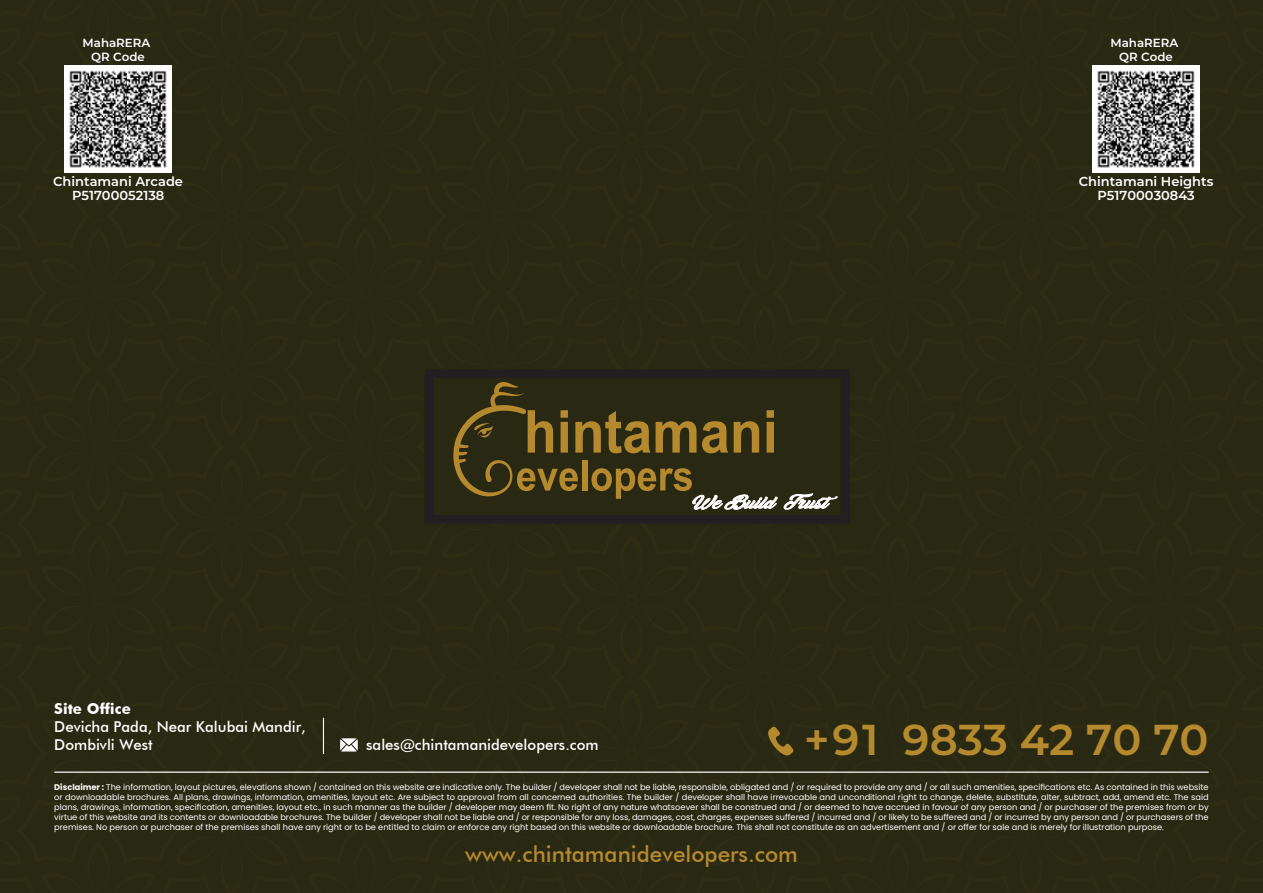
<style>
.page{position:relative;width:1263px;height:893px;background:#292813}
.page>*{position:absolute;margin:0;border:0;box-sizing:border-box;transform-origin:0 0}
.t1{font:600 43.2px "Montserrat";color:#b58a2e}
.t2{font:500 22.5px "Futura BT";color:#b58a2e}
.t3{font:500 15px/18px "Futura BT";color:#fff}
.t4{font:700 15px "Futura BT";color:#fff}
.t5{font:600 13.05px "Montserrat";color:#fff}
.t6{font:600 11.85px/14.2px "Montserrat";color:#fff;text-align:center}
.t7{font:8.25px/9.9px "Poppins";color:#fff;text-align:justify}
.s1{font-weight:700}
</style>
<div class="page">
<svg style="left:768px;top:727px;width:25px;height:28px"></svg>
<svg style="left:340px;top:738px;width:18px;height:13px"></svg>
<hr style="left:323px;top:718px;width:1px;height:36px;background:#fff">
<hr style="left:54px;top:771px;width:1155px;height:2px;background:#fff">
<svg style="left:425px;top:369px;width:425px;height:155px;background:#24201d"></svg>
<svg style="left:427px;top:372px;width:410px;height:149px;background:#3e371b"></svg>
<img style="left:1093px;top:66px;width:106px;height:106px">
<img style="left:65px;top:66px;width:106px;height:106px">
<h3 class="t6" style="left:83px;top:35px;width:69px">MahaRERA<br>QR Code</h3>
<h3 class="t6" style="left:1110px;top:35px;width:69px">MahaRERA<br>QR Code</h3>
<h3 class="t5" style="left:53px;top:172px;width:131px">Chintamani Arcade</h3>
<h3 class="t5" style="left:1079px;top:172px;width:136px">Chintamani Heights</h3>
<h3 class="t5" style="left:72px;top:186px;width:94px">P51700052138</h3>
<h3 class="t5" style="left:1097px;top:186px;width:99px">P51700030843</h3>
<h3 class="t4" style="left:54px;top:700px;width:78px">Site Office</h3>
<h3 class="t3" style="left:54px;top:718px;width:253px">Devicha Pada, Near Kalubai Mandir,<br>Dombivli West</h3>
<h3 class="t3" style="left:366px;top:736px;width:234px">sales@chintamanidevelopers.com</h3>
<h1 class="t1" style="left:804px;top:709px;width:406px">+91 9833 42 70 70</h1>
<p class="t7" style="left:54px;top:782px;width:1156px"><span class="s1">Disclaimer :</span> The information, layout pictures, elevations shown / contained on this website are indicative only. The builder / developer shall not be liable, responsible, obligated and / or required to provide any and / or all such amenities, specifications etc. As contained in this website or downloadable brochures. All plans, drawings, information, amenities, layout etc. Are subject to approval from all concerned authorities. The builder / developer shall have irrevocable and unconditional right to change, delete, substitute, alter, subtract, add, amend etc. The said plans, drawings, information, specification, amenities, layout etc., in such manner as the builder / developer may deem fit. No right of any nature whatsoever shall be construed and / or deemed to have accrued in favour of any person and / or purchaser of the premises from or by virtue of this website and its contents or downloadable brochures. The builder / developer shall not be liable and / or responsible for any loss, damages, cost, charges, expenses suffered / incurred and / or likely to be suffered and / or incurred by any person and / or purchasers of the premises. No person or purchaser of the premises shall have any right or to be entitled to claim or enforce any right based on this website or downloadable brochure. This shall not constitute as an advertisement and / or offer for sale and is merely for illustration purpose.</p>
<h2 class="t2" style="left:465px;top:840px;width:334px">www.chintamanidevelopers.com</h2>
</div>
